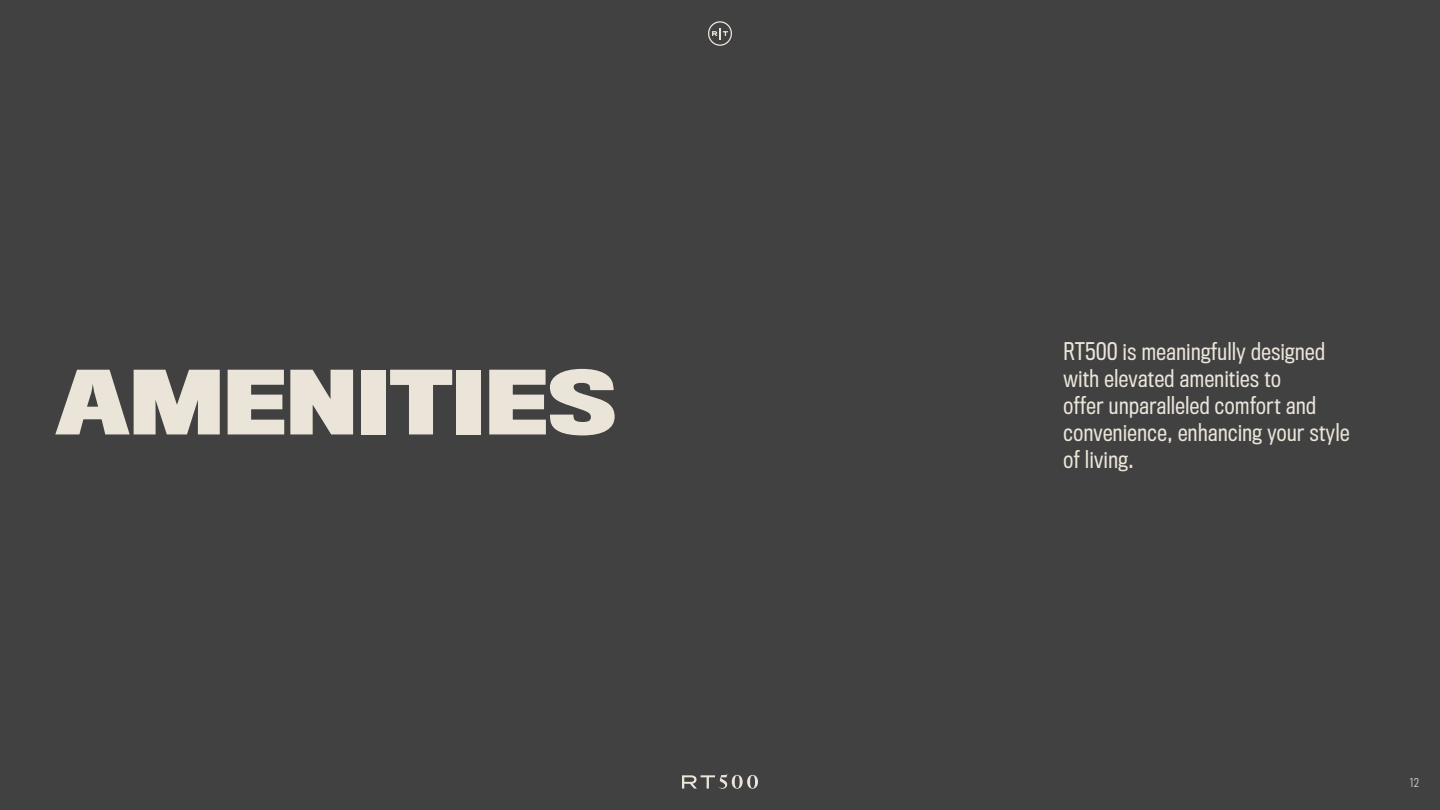
<style>
.page{position:relative;width:1440px;height:810px;background:#414142}
.page>*{position:absolute;margin:0;border:0;box-sizing:border-box;transform-origin:0 0}
.t1{font:700 81.45px "Titling Gothic FB Cond";color:#ebe5d9;scale:1.34 1}
.t2{font:22.5px/27px "Titling Gothic FB Cond";letter-spacing:.025em;color:#ebe5d9}
.t3{font:300 11.25px "Titling Gothic FB Cond";color:#ebe5d9}
</style>
<div class="page">
<svg style="left:708px;top:21px;width:24px;height:25px"></svg>
<svg style="left:682px;top:774px;width:76px;height:15px"></svg>
<h1 class="t1" style="left:56px;top:356px;width:420px">AMENITIES</h1>
<p class="t2" style="left:1064px;top:338px;width:287px">RT500 is meaningfully designed with elevated amenities to<br>offer unparalleled comfort and convenience, enhancing your style of living.</p>
<p class="t3" style="left:1410px;top:776px;width:10px">12</p>
</div>
